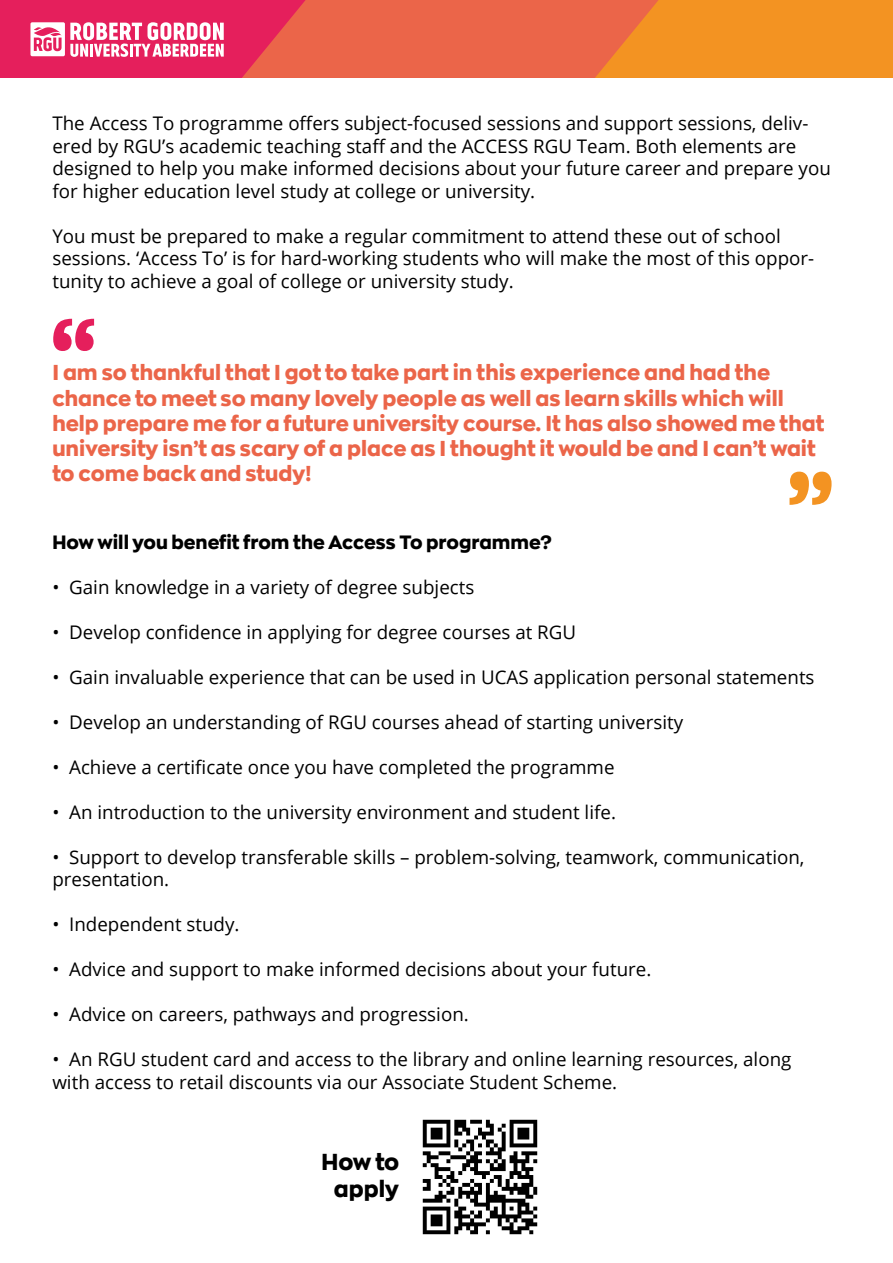
<style>
.page{position:relative;width:893px;height:1263px;background:#fff}
.page>*{position:absolute;margin:0;border:0;box-sizing:border-box;transform-origin:0 0}
.t1{font:800 22.5px/27px "Zona Pro";color:#000;text-align:center}
.t2{font:800 21px/25.2px "Zona Pro";color:#eb6549}
.t3{font:18.75px/22.5px "Open Sans";color:#000}
.t4{font:800 18.75px "Zona Pro";color:#000}
</style>
<div class="page">
<div style="left:0;top:0;width:754px;height:78px;background:#e51f5c"></div>
<svg style="left:242px;top:0;width:353px;height:78px;background:#ea5e4a"></svg>
<svg style="left:595px;top:0;width:298px;height:78px;background:#f28e26"></svg>
<svg style="left:53px;top:319px;width:41px;height:32px"></svg>
<svg style="left:789px;top:472px;width:42px;height:33px"></svg>
<svg style="left:30px;top:22px;width:194px;height:35px"></svg>
<img style="left:422px;top:1119px;width:116px;height:116px">
<p class="t3" style="left:52px;top:112px;width:780px">The Access To programme offers subject-focused sessions and support sessions, deliv&shy;ered by RGU’s academic teaching staff and the ACCESS RGU Team. Both elements are designed to help you make informed decisions about your future career and prepare you for higher education level study at college or university.</p>
<p class="t3" style="left:52px;top:224px;width:763px">You must be prepared to make a regular commitment to attend these out of school sessions. ‘Access To’ is for hard-working students who will make the most of this oppor&shy;tunity to achieve a goal of college or university study.</p>
<p class="t2" style="left:52px;top:360px;width:773px">I am so thankful that I got to take part in this experience and had the chance to meet so many lovely people as well as learn skills which will help prepare me for a future university course. It has also showed me that university isn’t as scary of a place as I thought it would be and I can’t wait to come back and study!</p>
<p class="t4" style="left:52px;top:529px;width:501px">How will you benefit from the Access To programme?</p>
<p class="t3" style="left:52px;top:575px;width:423px">• Gain knowledge in a variety of degree subjects</p>
<p class="t3" style="left:52px;top:620px;width:525px">• Develop confidence in applying for degree courses at RGU</p>
<p class="t3" style="left:52px;top:665px;width:764px">• Gain invaluable experience that can be used in UCAS application personal statements</p>
<p class="t3" style="left:52px;top:710px;width:632px">• Develop an understanding of RGU courses ahead of starting university</p>
<p class="t3" style="left:52px;top:755px;width:564px">• Achieve a certificate once you have completed the programme</p>
<p class="t3" style="left:52px;top:800px;width:565px">• An introduction to the university environment and student life.</p>
<p class="t3" style="left:52px;top:845px;width:754px">• Support to develop transferable skills – problem-solving, teamwork, communication, presentation.</p>
<p class="t3" style="left:52px;top:913px;width:189px">• Independent study.</p>
<p class="t3" style="left:52px;top:958px;width:600px">• Advice and support to make informed decisions about your future.</p>
<p class="t3" style="left:52px;top:1003px;width:418px">• Advice on careers, pathways and progression.</p>
<p class="t3" style="left:52px;top:1048px;width:741px">• An RGU student card and access to the library and online learning resources, along with access to retail discounts via our Associate Student Scheme.</p>
<p class="t1" style="left:321px;top:1148px;width:79px">How to apply</p>
</div>
